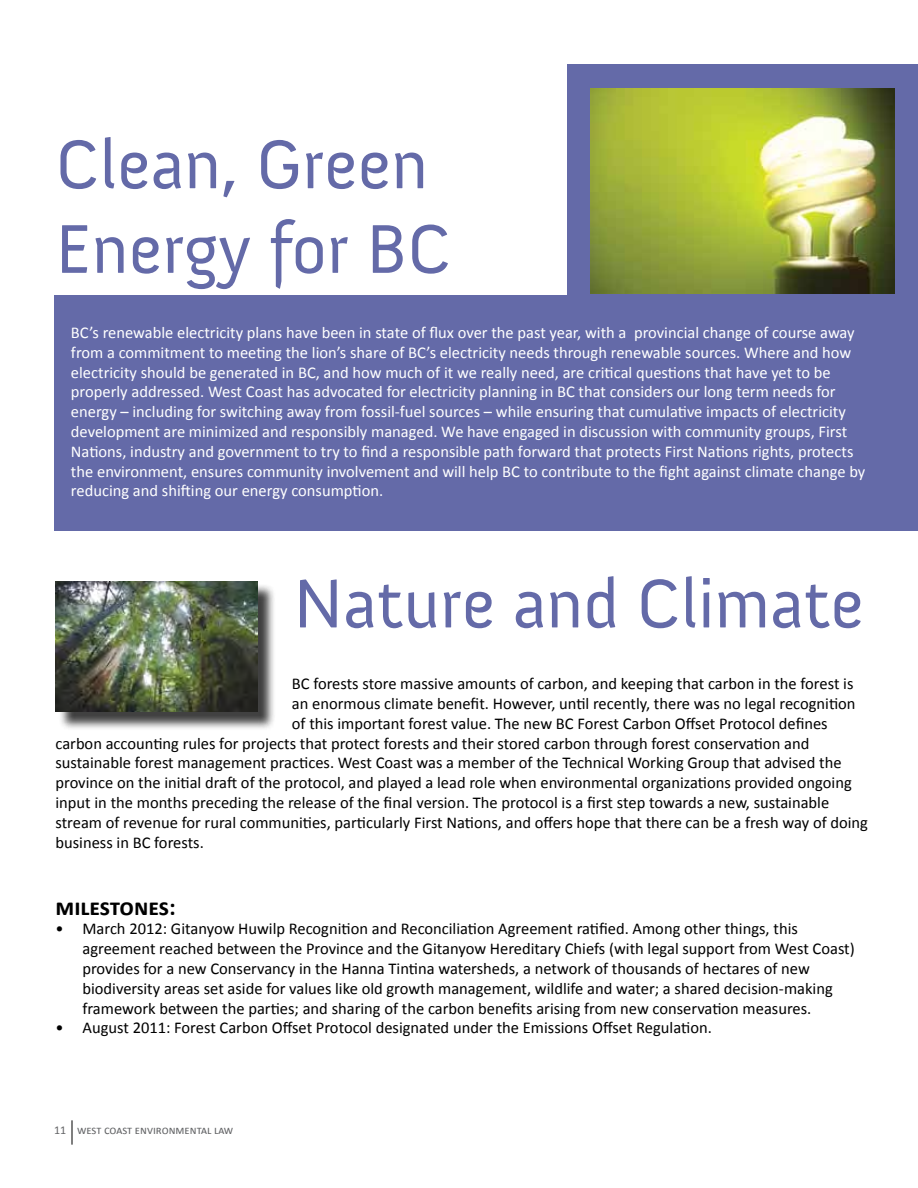
<style>
.page{position:relative;width:918px;height:1188px;background:#fff}
.page>*{position:absolute;margin:0;border:0;box-sizing:border-box;transform-origin:0 0}
.t1{font:70.5px/84.6px "Anivers";color:#646aa8}
.t2{font:700 24px "Calibri";color:#000}
.t3{font:16.5px/19.8px "Calibri";color:#000}
.t4{font:16.5px/19.8px "Calibri";color:#fff}
.t5{font:12px "Calibri";color:#636466}
</style>
<div class="page">
<svg style="left:72px;top:1120px;width:1px;height:25px"></svg>
<div style="left:54px;top:295px;width:864px;height:236px;background:#646aa8"></div>
<div style="left:567px;top:65px;width:351px;height:250px;background:#646aa8"></div>
<img style="left:590px;top:88px;width:304px;height:205px">
<div style="left:58px;top:584px;width:218px;height:147px;background:#000;opacity:.75"></div>
<img style="left:56px;top:581px;width:201px;height:131px">
<h1 class="t1" style="left:56px;top:123px;width:397px">Clean, Green<br>Energy for BC</h1>
<p class="t4" style="left:71px;top:323px;width:796px">BC’s renewable electricity plans have been in state of flux over the past year, with a provincial change of course away from a commitment to meeting the lion’s share of BC’s electricity needs through renewable sources. Where and how electricity should be generated in BC, and how much of it we really need, are critical questions that have yet to be properly addressed. West Coast has advocated for electricity planning in BC that considers our long term needs for energy – including for switching away from fossil-fuel sources – while ensuring that cumulative impacts of electricity development are minimized and responsibly managed. We have engaged in discussion with community groups, First Nations, industry and government to try to find a responsible path forward that protects First Nations rights, protects the environment, ensures community involvement and will help BC to contribute to the fight against climate change by reducing and shifting our energy consumption.</p>
<h1 class="t1" style="left:293px;top:562px;width:572px">Nature and Climate</h1>
<p class="t3" style="left:292px;top:674px;width:563px">BC forests store massive amounts of carbon, and keeping that carbon in the forest is</p>
<p class="t3" style="left:292px;top:694px;width:565px">an enormous climate benefit. However, until recently, there was no legal recognition</p>
<p class="t3" style="left:292px;top:713px;width:537px">of this important forest value. The new BC Forest Carbon Offset Protocol defines</p>
<p class="t3" style="left:56px;top:733px;width:755px">carbon accounting rules for projects that protect forests and their stored carbon through forest conservation and</p>
<p class="t3" style="left:56px;top:753px;width:788px">sustainable forest management practices. West Coast was a member of the Technical Working Group that advised the</p>
<p class="t3" style="left:56px;top:773px;width:798px">province on the initial draft of the protocol, and played a lead role when environmental organizations provided ongoing</p>
<p class="t3" style="left:56px;top:793px;width:775px">input in the months preceding the release of the final version. The protocol is a first step towards a new, sustainable</p>
<p class="t3" style="left:56px;top:812px;width:814px">stream of revenue for rural communities, particularly First Nations, and offers hope that there can be a fresh way of doing</p>
<p class="t3" style="left:56px;top:832px;width:150px">business in BC forests.</p>
<h2 class="t2" style="left:56px;top:891px;width:122px">milestones:</h2>
<p class="t3" style="left:82px;top:919px;width:774px;text-indent:-27px">• March 2012: Gitanyow Huwilp Recognition and Reconciliation Agreement ratified. Among other things, this agreement reached between the Province and the Gitanyow Hereditary Chiefs (with legal support from West Coast) provides for a new Conservancy in the Hanna Tintina watersheds, a network of thousands of hectares of new biodiversity areas set aside for values like old growth management, wildlife and water; a shared decision-making framework between the parties; and sharing of the carbon benefits arising from new conservation measures.</p>
<p class="t3" style="left:56px;top:1018px;width:658px">• August 2011: Forest Carbon Offset Protocol designated under the Emissions Offset Regulation.</p>
<p class="t5" style="left:54px;top:1123px;width:181px">11 west coast environmental law</p>
</div>
